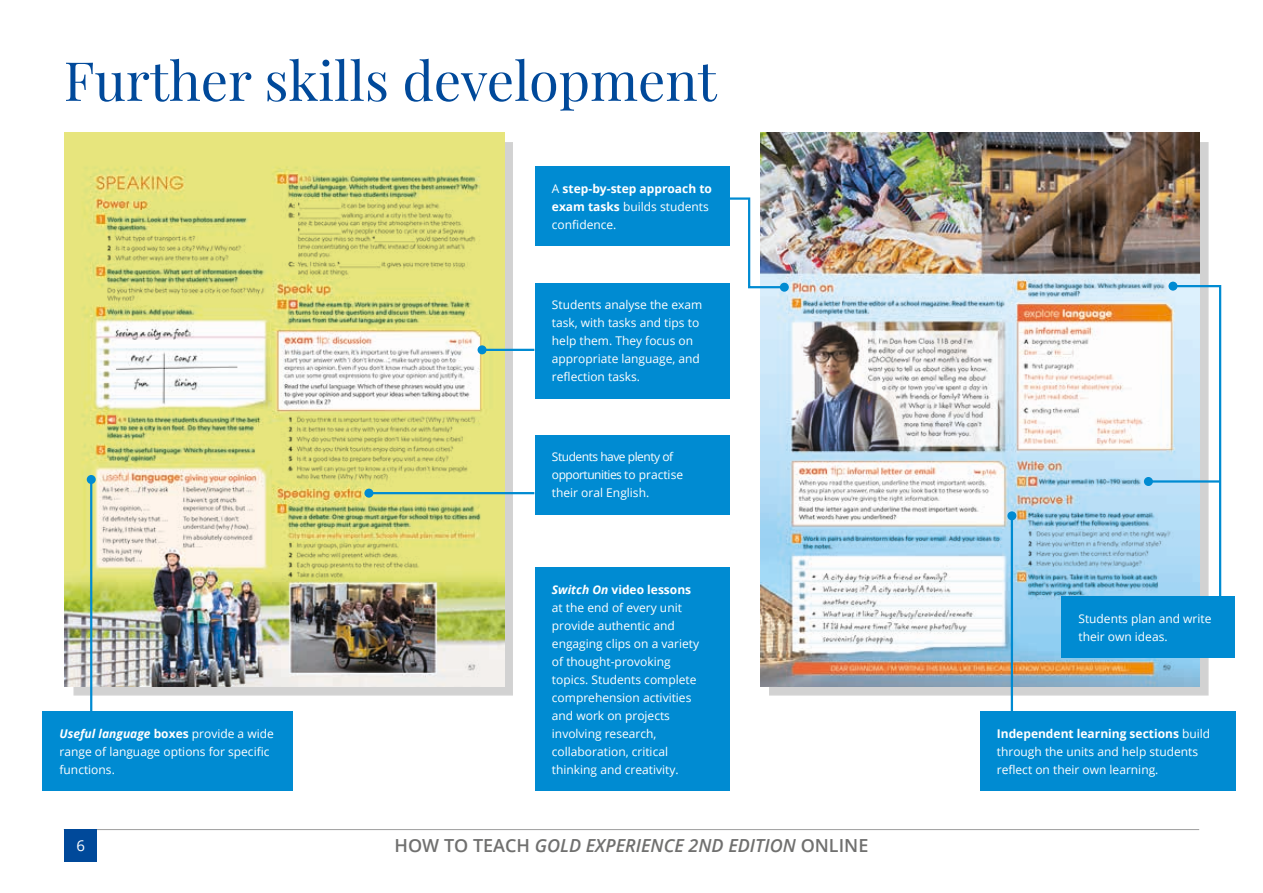
<style>
.page{position:relative;width:1263px;height:893px;background:#fff}
.page>*{position:absolute;margin:0;border:0;box-sizing:border-box;transform-origin:0 0}
.t1{font:54px "Playfair Display";color:#00499a}
.t2{font:italic 600 18px "Open Sans";color:#70706f}
.t3{font:15px "Open Sans";color:#fff}
.t4{font:12px/18px "Open Sans";color:#fff}
.t5{font:12px/18px "Open Sans";letter-spacing:-.04em;color:#fff}
.t6{font:700 12px/18px "Open Sans";color:#fff}
.s1{font-weight:400}
.s2{font-weight:700;font-style:italic}
.s3{font-weight:700}
.s4{font-style:normal}
</style>
<div class="page">
<hr style="left:64px;top:829px;width:1135px;height:1px;background:#9d9d9d">
<div style="left:74px;top:142px;width:439px;height:553px;background:#1d1d1b;opacity:.2"></div>
<img style="left:65px;top:133px;width:439px;height:553px">
<div style="left:769px;top:142px;width:439px;height:553px;background:#1d1d1b;opacity:.2"></div>
<img style="left:760px;top:133px;width:439px;height:553px">
<div style="left:43px;top:711px;width:250px;height:80px;background:#008bd2"></div>
<div style="left:535px;top:283px;width:194px;height:115px;background:#008bd2"></div>
<div style="left:535px;top:167px;width:194px;height:79px;background:#008bd2"></div>
<div style="left:1061px;top:597px;width:174px;height:61px;background:#008bd2"></div>
<div style="left:535px;top:435px;width:194px;height:79px;background:#008bd2"></div>
<div style="left:535px;top:567px;width:194px;height:224px;background:#008bd2"></div>
<div style="left:980px;top:711px;width:255px;height:80px;background:#008bd2"></div>
<svg style="left:1171px;top:284px;width:51px;height:313px"></svg>
<div style="left:1168px;top:282px;width:9px;height:9px;background:#008bd2;border-radius:50%"></div>
<hr style="left:369px;top:492px;width:165px;height:2px;background:#008bd2">
<div style="left:364px;top:489px;width:9px;height:9px;background:#008bd2;border-radius:50%"></div>
<hr style="left:482px;top:349px;width:52px;height:2px;background:#008bd2">
<div style="left:477px;top:345px;width:9px;height:9px;background:#008bd2;border-radius:50%"></div>
<svg style="left:729px;top:196px;width:57px;height:93px"></svg>
<div style="left:780px;top:283px;width:9px;height:9px;background:#008bd2;border-radius:50%"></div>
<hr style="left:1148px;top:480px;width:73px;height:3px;background:#008bd2">
<div style="left:1144px;top:477px;width:9px;height:9px;background:#008bd2;border-radius:50%"></div>
<hr style="left:1011px;top:516px;width:2px;height:195px;background:#008bd2">
<div style="left:1007px;top:511px;width:9px;height:9px;background:#008bd2;border-radius:50%"></div>
<hr style="left:90px;top:479px;width:2px;height:232px;background:#008bd2">
<div style="left:87px;top:475px;width:9px;height:9px;background:#008bd2;border-radius:50%"></div>
<div style="left:65px;top:829px;width:32px;height:33px;background:#00499a"></div>
<h1 class="t1" style="left:64px;top:47px;width:654px">Further skills development</h1>
<p class="t6" style="left:552px;top:179px;width:162px"><span class="s1">A</span> step-by-step approach to exam tasks <span class="s1">builds students confidence.</span></p>
<p class="t4" style="left:552px;top:296px;width:152px">Students analyse the exam task, with tasks and tips to help them. They focus on appropriate language, and reflection tasks.</p>
<p class="t4" style="left:60px;top:724px;width:216px"><span class="s2">Useful language</span> <span class="s3">boxes</span> provide a wide range of language options for specific functions.</p>
<p class="t3" style="left:76px;top:835px;width:10px">6</p>
<p class="t5" style="left:552px;top:448px;width:133px">Students have plenty of opportunities to practise their oral English.</p>
<p class="t4" style="left:552px;top:580px;width:149px"><span class="s2">Switch On</span> <span class="s3">video lessons </span>at the end of every unit provide authentic and engaging clips on a variety of thought-provoking topics. Students complete comprehension activities and work on projects involving research, collaboration, critical thinking and creativity.</p>
<h2 class="t2" style="left:395px;top:833px;width:475px"><span class="s4">HOW TO TEACH</span> GOLD EXPERIENCE 2ND EDITION <span class="s4">ONLINE</span></h2>
<p class="t4" style="left:1078px;top:609px;width:135px">Students plan and write their own ideas.</p>
<p class="t4" style="left:997px;top:724px;width:215px"><span class="s3">Independent learning sections</span> build through the units and help students reflect on their own learning.</p>
</div>
